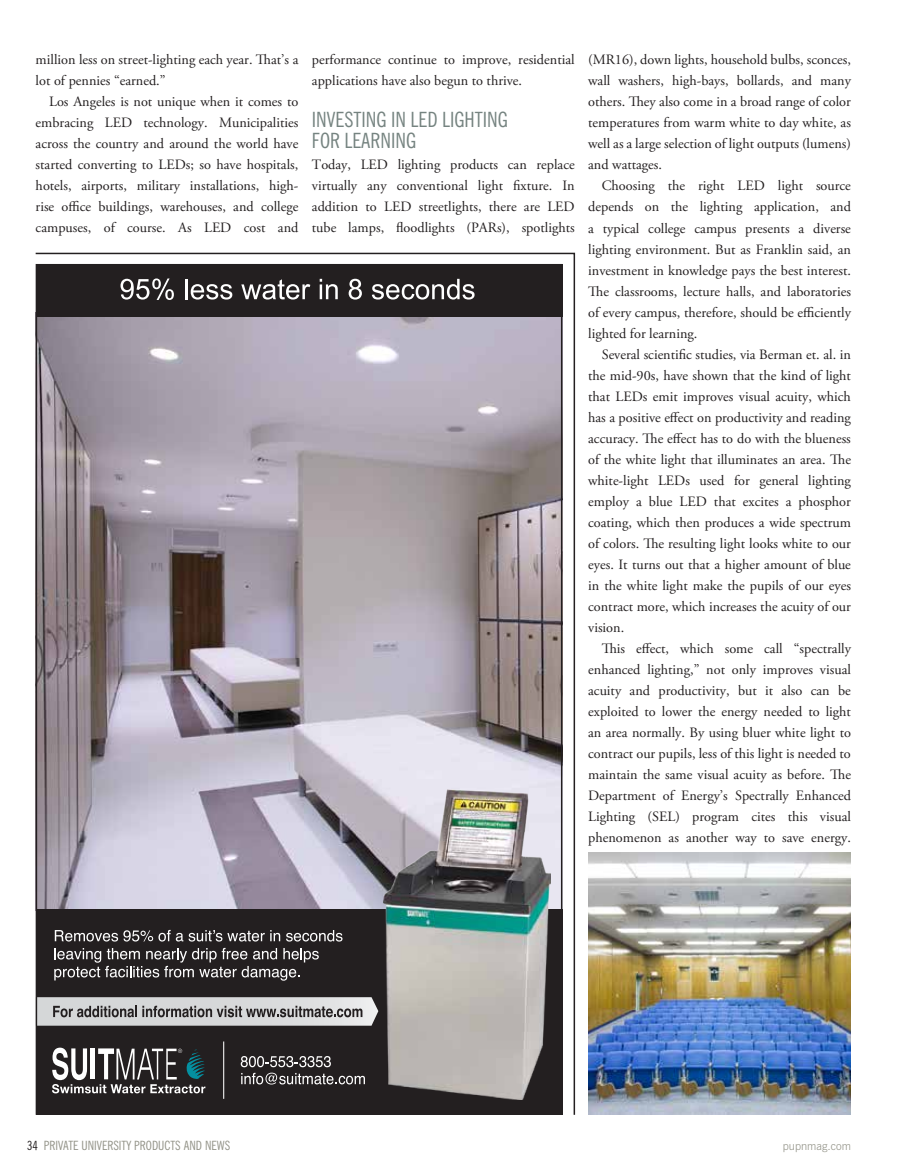
<style>
.page{position:relative;width:905px;height:1175px;background:#fff}
.page>*{position:absolute;margin:0;border:0;box-sizing:border-box;transform-origin:0 0}
.t1{font:condensed 21px/21px "News Gothic BT";color:#758380}
.t2{font:14.25px/21px "Adobe Garamond Pro";color:#231f20;text-align:justify}
.t3{font:condensed 12.75px "News Gothic BT";color:#929287}
.t4{font:300 11.25px "News Gothic BT";color:#929287}
.s1{color:#231f20}
</style>
<div class="page">
<svg style="left:35px;top:252px;width:541px;height:863px;background:#918c93"></svg>
<img style="left:588px;top:852px;width:262px;height:262px">
<p class="t2" style="left:36px;top:50px;width:264px">million less on street-lighting each year. That’s a lot of pennies “earned.”</p>
<p class="t2" style="left:36px;top:92px;width:264px;text-indent:13px">Los Angeles is not unique when it comes to embracing LED technology. Municipalities across the country and around the world have started converting to LEDs; so have hospitals, hotels, airports, military installations, high&shy;rise office buildings, warehouses, and college campuses, of course. As LED cost and</p>
<p class="t2" style="left:312px;top:50px;width:264px">performance continue to improve, residential applications have also begun to thrive.</p>
<h1 class="t1" style="left:312px;top:109px;width:197px">INVESTING IN LED LIGHTING<br>FOR LEARNING</h1>
<p class="t2" style="left:312px;top:155px;width:264px">Today, LED lighting products can replace virtually any conventional light fixture. In addition to LED streetlights, there are LED tube lamps, floodlights (PARs), spotlights</p>
<p class="t2" style="left:588px;top:50px;width:264px">(MR16), down lights, household bulbs, sconces, wall washers, high-bays, bollards, and many others. They also come in a broad range of color temperatures from warm white to day white, as well as a large selection of light outputs (lumens) and wattages.</p>
<p class="t2" style="left:588px;top:176px;width:264px;text-indent:13px">Choosing the right LED light source depends on the lighting application, and a typical college campus presents a diverse lighting environment. But as Franklin said, an investment in knowledge pays the best interest.<br>The classrooms, lecture halls, and laboratories of every campus, therefore, should be efficiently lighted for learning.</p>
<p class="t2" style="left:588px;top:344px;width:264px;text-indent:13px">Several scientific studies, via Berman et. al. in the mid-90s, have shown that the kind of light that LEDs emit improves visual acuity, which has a positive effect on productivity and reading accuracy. The effect has to do with the blueness of the white light that illuminates an area. The white-light LEDs used for general lighting employ a blue LED that excites a phosphor coating, which then produces a wide spectrum of colors. The resulting light looks white to our eyes. It turns out that a higher amount of blue in the white light make the pupils of our eyes contract more, which increases the acuity of our vision.</p>
<p class="t2" style="left:588px;top:638px;width:264px;text-indent:13px">This effect, which some call “spectrally enhanced lighting,” not only improves visual acuity and productivity, but it also can be exploited to lower the energy needed to light an area normally. By using bluer white light to contract our pupils, less of this light is needed to maintain the same visual acuity as before. The Department of Energy’s Spectrally Enhanced Lighting (SEL) program cites this visual phenomenon as another way to save energy.</p>
<p class="t3" style="left:27px;top:1137px;width:81px"><span class="s1">34</span> PRIVATE UNIVERSITY</p>
<p class="t3" style="left:134px;top:1137px;width:7px">PRODUCTS</p>
<p class="t3" style="left:184px;top:1137px;width:29px">AND NEWS</p>
<p class="t4" style="left:783px;top:1138px;width:69px">pupnmag.com</p>
</div>
